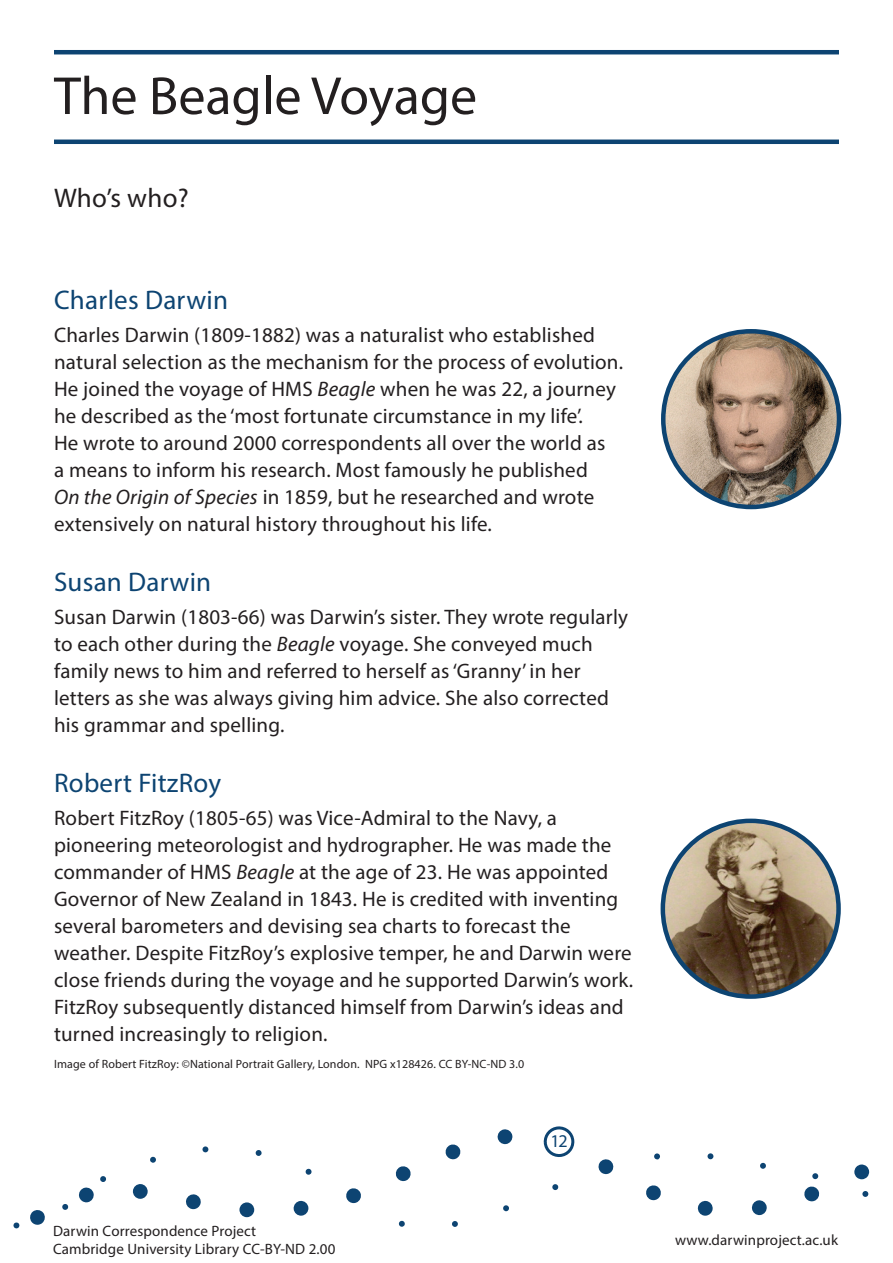
<style>
.page{position:relative;width:893px;height:1263px;background:#fff}
.page>*{position:absolute;margin:0;border:0;box-sizing:border-box;transform-origin:0 0}
.t1{font:54px "Myriad Pro";color:#231f20}
.t2{font:27px "Myriad Pro";letter-spacing:.01em;color:#0d4472}
.t3{font:27px "Myriad Pro";letter-spacing:.01em;color:#231f20}
.t4{font:21px/27px "Myriad Pro";letter-spacing:.01em;color:#231f20}
.t5{font:18px "Myriad Pro";color:#0d4472}
.t6{font:15px/18px "Myriad Pro";letter-spacing:.01em;color:#231f20}
.t7{font:12px "Myriad Pro";letter-spacing:.01em;color:#231f20}
.s1{font-style:italic}
</style>
<div class="page">
<svg style="left:543px;top:1126px;width:32px;height:20px"></svg>
<svg style="left:448px;top:1144px;width:10px;height:2px"></svg>
<svg style="left:497px;top:1129px;width:16px;height:15px"></svg>
<svg style="left:854px;top:1164px;width:15px;height:15px"></svg>
<svg style="left:30px;top:1210px;width:15px;height:15px"></svg>
<svg style="left:13px;top:1222px;width:6px;height:6px"></svg>
<svg style="left:62px;top:1146px;width:756px;height:81px"></svg>
<svg style="left:862px;top:1191px;width:6px;height:6px"></svg>
<hr style="left:54px;top:50px;width:785px;height:4px;background:#0d4472">
<hr style="left:54px;top:140px;width:785px;height:4px;background:#0d4472">
<img style="left:663px;top:331px;width:176px;height:176px;border-radius:88px">
<div style="left:661px;top:329px;width:180px;height:180px;border:4px solid #0d4472;border-radius:50%"></div>
<img style="left:663px;top:821px;width:175px;height:175px;border-radius:88px">
<div style="left:661px;top:819px;width:180px;height:180px;border:4px solid #0d4472;border-radius:50%"></div>
<h1 class="t1" style="left:54px;top:63px;width:425px">The Beagle Voyage</h1>
<p class="t3" style="left:54px;top:181px;width:136px">Who’s who?</p>
<p class="t2" style="left:54px;top:283px;width:176px">Charles Darwin</p>
<p class="t4" style="left:54px;top:321px;width:571px">Charles Darwin (1809-1882) was a naturalist who established natural selection as the mechanism for the process of evolution.<br>He joined the voyage of HMS <span class="s1">Beagle</span> when he was 22, a journey he described as the ‘most fortunate circumstance in my life’.<br>He wrote to around 2000 correspondents all over the world as<br>a means to inform his research. Most famously he published<br><span class="s1">On the Origin of Species</span> in 1859, but he researched and wrote extensively on natural history throughout his life.</p>
<p class="t2" style="left:54px;top:565px;width:159px">Susan Darwin</p>
<p class="t4" style="left:54px;top:603px;width:576px">Susan Darwin (1803-66) was Darwin’s sister. They wrote regularly to each other during the <span class="s1">Beagle</span> voyage. She conveyed much family news to him and referred to herself as ‘Granny’ in her letters as she was always giving him advice. She also corrected his grammar and spelling.</p>
<p class="t2" style="left:54px;top:766px;width:169px">Robert FitzRoy</p>
<p class="t4" style="left:54px;top:804px;width:581px">Robert FitzRoy (1805-65) was Vice-Admiral to the Navy, a pioneering meteorologist and hydrographer. He was made the commander of HMS <span class="s1">Beagle</span> at the age of 23. He was appointed Governor of New Zealand in 1843. He is credited with inventing several barometers and devising sea charts to forecast the weather. Despite FitzRoy’s explosive temper, he and Darwin were close friends during the voyage and he supported Darwin’s work.<br>FitzRoy subsequently distanced himself from Darwin’s ideas and turned increasingly to religion.</p>
<p class="t7" style="left:54px;top:1057px;width:472px">Image of Robert FitzRoy: ©National Portrait Gallery, London. NPG x128426. CC BY-NC-ND 3.0</p>
<p class="t6" style="left:53px;top:1222px;width:284px">Darwin Correspondence Project<br>Cambridge University Library CC-BY-ND 2.00</p>
<p class="t5" style="left:550px;top:1130px;width:19px">12</p>
<p class="t6" style="left:675px;top:1231px;width:164px">www.darwinproject.ac.uk</p>
</div>
